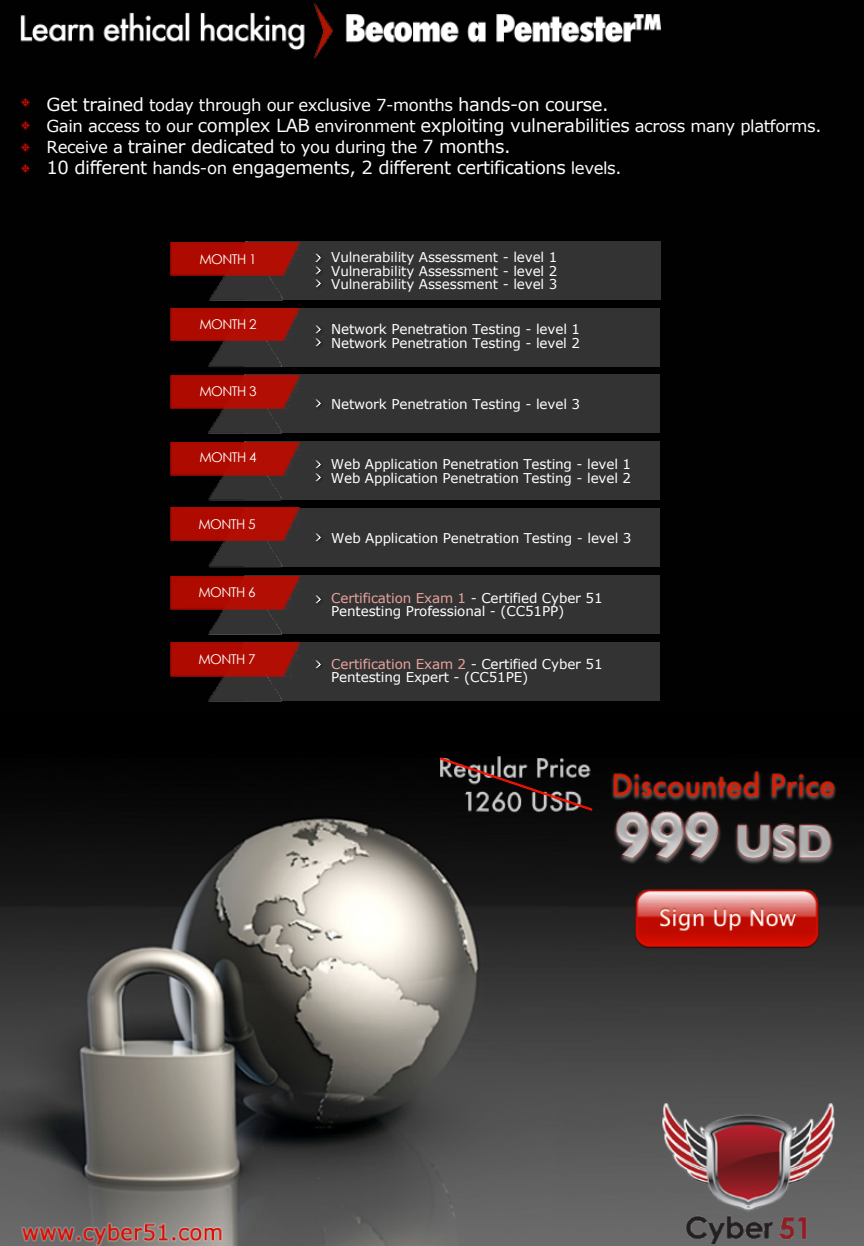
<style>
.page{position:relative;width:864px;height:1246px;background:#fff}
.page>*{position:absolute;margin:0;border:0;box-sizing:border-box;transform-origin:0 0}
.t1{font:18px/21px "Verdana";letter-spacing:-.025em;color:#fcfcfc}
.t2{font:16.5px/21px "Verdana";letter-spacing:-.025em;color:#fcfcfc}
.t3{font:13.5px/13.5px "Verdana";letter-spacing:-.01em;color:#fff}
.t4{font:13.5px/13.5px "Verdana";letter-spacing:-.01em;color:#fcfdfd;text-align:justify}
.t5{font:13.5px "Century Gothic";letter-spacing:-.04em;color:#fffefc}
.s1{font-size:18px}
.s2{font-size:16.5px}
.s3{color:#e8a29e}
.s4{color:#e8a39e}
</style>
<div class="page">
<div style="left:0;top:0;width:863px;height:713px;background:#010101"></div>
<img style="left:0;top:713px;width:863px;height:533px">
<img style="left:20px;top:1221px;width:205px;height:25px">
<img style="left:440px;top:756px;width:397px;height:109px">
<svg style="left:440px;top:757px;width:152px;height:54px;background:#382d2d"></svg>
<img style="left:634px;top:889px;width:185px;height:60px">
<img style="left:21px;top:2px;width:639px;height:58px">
<img style="left:662px;top:1103px;width:172px;height:140px">
<div style="left:244px;top:642px;width:415px;height:59px;background:#333"></div>
<img style="left:204px;top:238px;width:83px;height:468px">
<div style="left:244px;top:576px;width:415px;height:58px;background:#333"></div>
<div style="left:244px;top:508px;width:415px;height:58px;background:#333"></div>
<div style="left:244px;top:441px;width:415px;height:58px;background:#333"></div>
<div style="left:244px;top:375px;width:415px;height:58px;background:#333"></div>
<div style="left:244px;top:308px;width:415px;height:58px;background:#333"></div>
<div style="left:245px;top:242px;width:415px;height:58px;background:#333"></div>
<img style="left:171px;top:643px;width:128px;height:33px">
<img style="left:171px;top:576px;width:128px;height:33px">
<img style="left:171px;top:508px;width:128px;height:32px">
<img style="left:171px;top:442px;width:128px;height:33px">
<img style="left:171px;top:375px;width:128px;height:34px">
<img style="left:171px;top:308px;width:128px;height:32px">
<img style="left:171px;top:242px;width:128px;height:34px">
<img style="left:315px;top:660px;width:7px;height:9px">
<img style="left:315px;top:595px;width:7px;height:9px">
<img style="left:315px;top:533px;width:7px;height:9px">
<img style="left:315px;top:460px;width:7px;height:22px">
<img style="left:315px;top:399px;width:7px;height:9px">
<img style="left:315px;top:325px;width:7px;height:22px">
<img style="left:315px;top:253px;width:7px;height:35px">
<svg style="left:21px;top:163px;width:12px;height:12px"></svg>
<svg style="left:21px;top:143px;width:12px;height:12px"></svg>
<svg style="left:21px;top:120px;width:12px;height:12px"></svg>
<svg style="left:21px;top:97px;width:12px;height:12px"></svg>
<p class="t2" style="left:47px;top:94px;width:776px"><span class="s1">Get trained</span> today through our exclusive 7-months <span class="s1">hands-on course.<br></span>Gain access to our <span class="s1">complex LAB</span> environment <span class="s1">exploiting vulnerabilities</span> across many platforms.</p>
<h1 class="t1" style="left:47px;top:135px;width:576px"><span class="s2">Receive a</span> trainer dedicated <span class="s2">to you during the</span> 7 months.<br>10 different <span class="s2">hands-on</span> engagements, 2 different certifications <span class="s2">levels.</span></h1>
<p class="t5" style="left:199px;top:251px;width:59px">MONTH 1</p>
<p class="t5" style="left:199px;top:315px;width:59px">MONTH 2</p>
<p class="t5" style="left:199px;top:383px;width:59px">MONTH 3</p>
<p class="t5" style="left:199px;top:449px;width:59px">MONTH 4</p>
<p class="t5" style="left:198px;top:515px;width:59px">MONTH 5</p>
<p class="t5" style="left:198px;top:584px;width:59px">MONTH 6</p>
<p class="t5" style="left:198px;top:651px;width:59px">MONTH 7</p>
<p class="t4" style="left:331px;top:250px;width:227px">Vulnerability Assessment - level 1<br>Vulnerability Assessment - level 2<br>Vulnerability Assessment - level 3</p>
<p class="t3" style="left:331px;top:322px;width:250px">Network Penetration Testing - level 1<br>Network Penetration Testing - level 2</p>
<p class="t3" style="left:331px;top:397px;width:250px">Network Penetration Testing - level 3</p>
<p class="t3" style="left:331px;top:457px;width:301px">Web Application Penetration Testing - level 1<br>Web Application Penetration Testing - level 2</p>
<p class="t3" style="left:331px;top:531px;width:302px">Web Application Penetration Testing - level 3</p>
<p class="t3" style="left:331px;top:591px;width:273px"><span class="s3">Certification Exam 1</span> - Certified Cyber 51<br>Pentesting Professional - (CC51PP)</p>
<p class="t3" style="left:331px;top:657px;width:273px"><span class="s4">Certification Exam 2</span> - Certified Cyber 51<br>Pentesting Expert - (CC51PE)</p>
</div>
